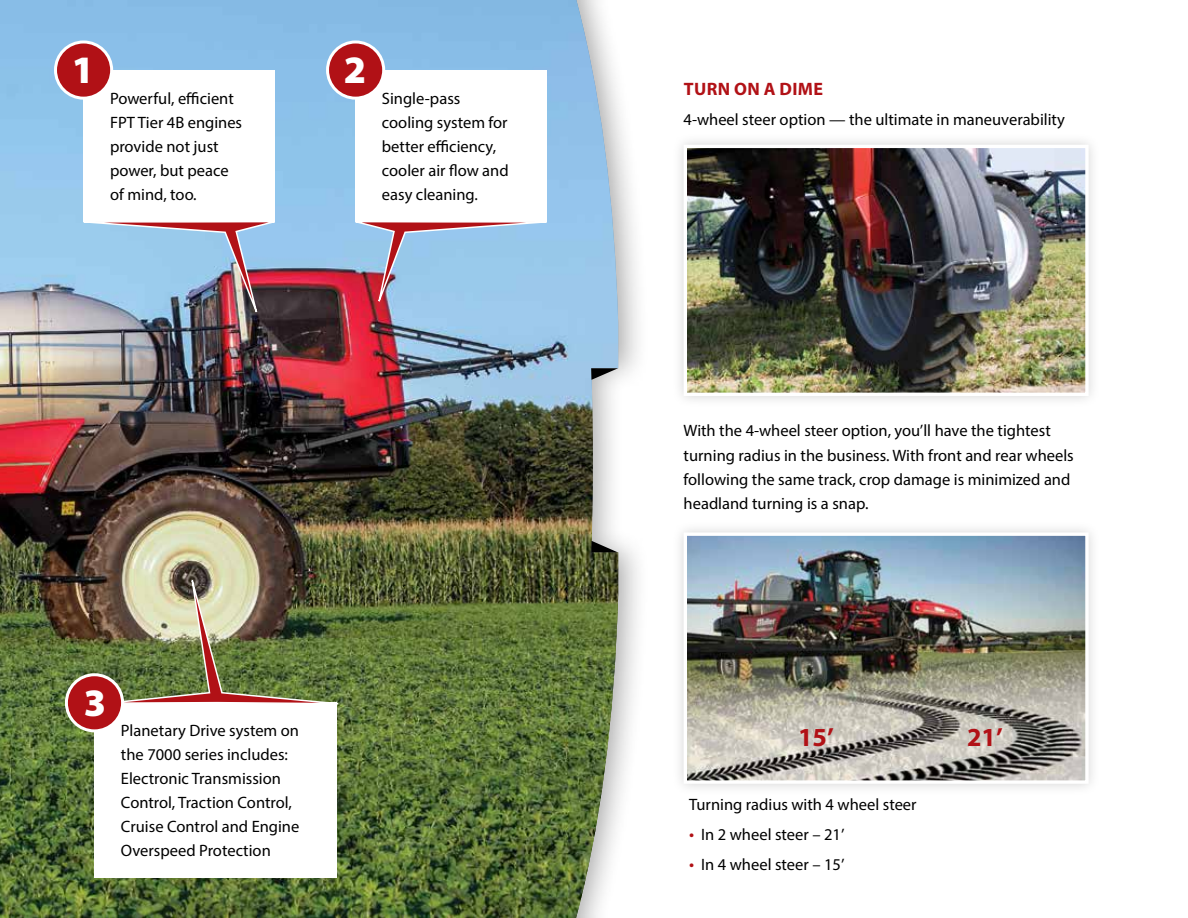
<style>
.page{position:relative;width:1188px;height:918px;background:#fff}
.page>*{position:absolute;margin:0;border:0;box-sizing:border-box;transform-origin:0 0}
.t1{font:900 39px "Myriad Pro";color:#fff}
.t2{font:700 26.1px "Myriad Pro";color:#b11116}
.t3{font:700 18px "Myriad Pro";letter-spacing:.02em;color:#b11116}
.t4{font:16.5px/24px "Myriad Pro";color:#000}
.s1{font-size:18px;color:#b11116}
</style>
<div class="page">
<img style="left:0;top:0;width:561px;height:918px">
<div style="left:561px;top:0;width:255px;height:918px;background:#000;opacity:.33"></div>
<div style="left:694px;top:0;width:116px;height:918px;background:#fff"></div>
<svg style="left:591px;top:541px;width:27px;height:11px"></svg>
<svg style="left:591px;top:368px;width:27px;height:12px"></svg>
<div style="left:672px;top:133px;width:429px;height:275px;background:#f7f7f7"></div>
<img style="left:688px;top:149px;width:397px;height:243px">
<div style="left:684px;top:145px;width:405px;height:251px;border:3px solid #fff"></div>
<div style="left:672px;top:520px;width:429px;height:276px;background:#000;opacity:.17"></div>
<img style="left:688px;top:536px;width:397px;height:244px">
<div style="left:684px;top:532px;width:405px;height:252px;border:3px solid #fff"></div>
<div style="left:94px;top:702px;width:244px;height:176px;background:#fff"></div>
<img style="left:77px;top:553px;width:295px;height:153px">
<div style="left:66px;top:675px;width:57px;height:56px;background:#b11116;border-radius:50%"></div>
<div style="left:65px;top:673px;width:59px;height:59px;border:3px solid #fff;border-radius:50%"></div>
<div style="left:84px;top:70px;width:191px;height:152px;background:#fff"></div>
<div style="left:56px;top:42px;width:56px;height:56px;background:#b11116;border-radius:50%"></div>
<div style="left:54px;top:41px;width:59px;height:59px;border:3px solid #fff;border-radius:50%"></div>
<img style="left:43px;top:220px;width:244px;height:114px">
<div style="left:355px;top:70px;width:192px;height:152px;background:#fff"></div>
<div style="left:328px;top:42px;width:56px;height:56px;background:#b11116;border-radius:50%"></div>
<div style="left:326px;top:41px;width:59px;height:59px;border:3px solid #fff;border-radius:50%"></div>
<svg style="left:344px;top:220px;width:243px;height:100px;background:#a2b4d3"></svg>
<h1 class="t1" style="left:72px;top:44px;width:24px">1</h1>
<p class="t4" style="left:110px;top:86px;width:134px">Powerful, efficient<br>FPT Tier 4B engines provide not just power, but peace of mind, too.</p>
<h1 class="t1" style="left:344px;top:44px;width:24px">2</h1>
<p class="t4" style="left:382px;top:86px;width:128px">Single-pass cooling system for better efficiency, cooler air flow and easy cleaning.</p>
<h1 class="t1" style="left:84px;top:677px;width:24px">3</h1>
<p class="t4" style="left:121px;top:718px;width:180px">Planetary Drive system on the 7000 series includes:<br>Electronic Transmission<br>Control, Traction Control,<br>Cruise Control and Engine<br>Overspeed Protection</p>
<p class="t3" style="left:684px;top:77px;width:141px">TURN ON A DIME</p>
<p class="t4" style="left:684px;top:107px;width:383px">4-wheel steer option — the ultimate in maneuverability</p>
<p class="t4" style="left:684px;top:419px;width:392px">With the 4-wheel steer option, you’ll have the tightest turning radius in the business. With front and rear wheels following the same track, crop damage is minimized and headland turning is a snap.</p>
<h2 class="t2" style="left:798px;top:720px;width:37px">15’</h2>
<h2 class="t2" style="left:967px;top:720px;width:37px">21’</h2>
<p class="t4" style="left:689px;top:793px;width:229px">Turning radius with 4 wheel steer</p>
<p class="t4" style="left:689px;top:823px;width:157px"><span class="s1">•</span> In 2 wheel steer – 21’</p>
<p class="t4" style="left:689px;top:853px;width:157px"><span class="s1">•</span> In 4 wheel steer – 15’</p>
</div>
